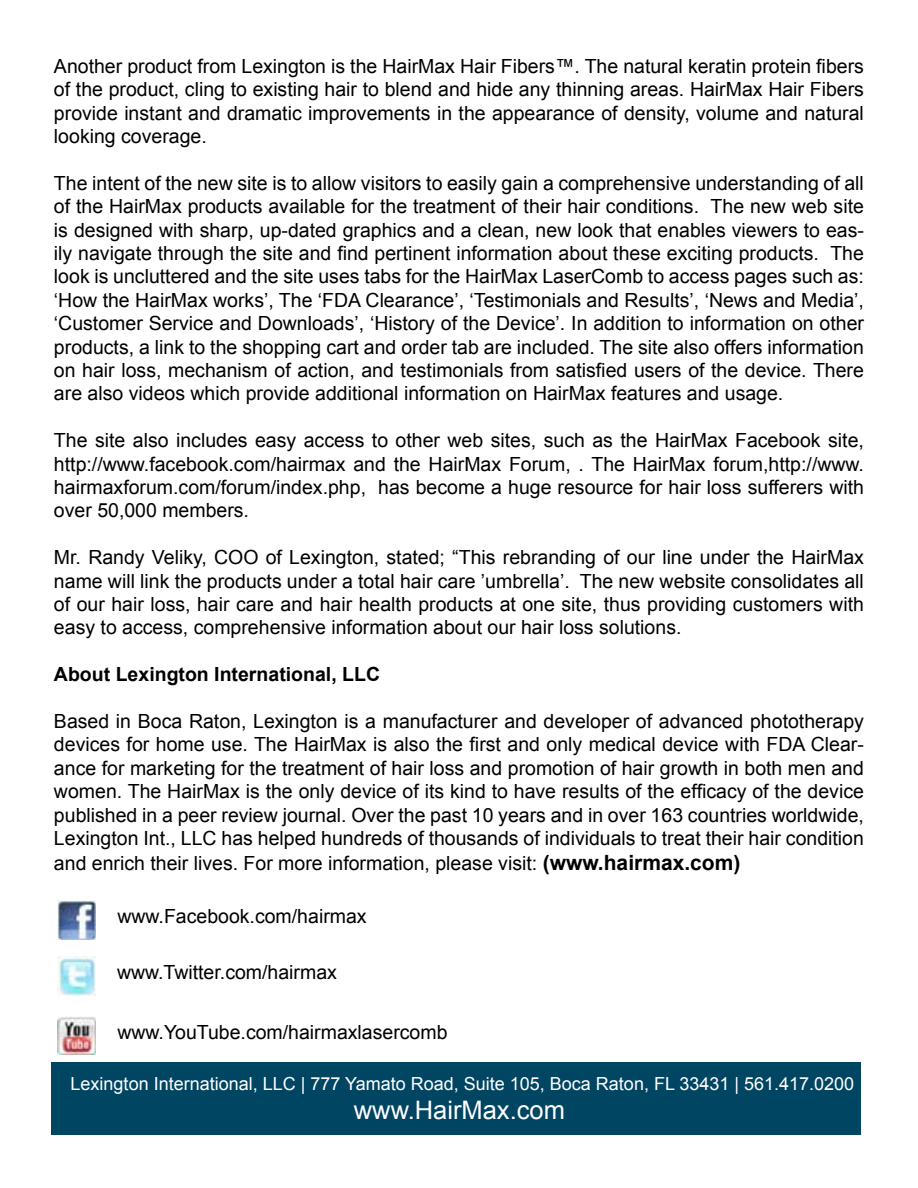
<style>
.page{position:relative;width:918px;height:1188px;background:#fff}
.page>*{position:absolute;margin:0;border:0;box-sizing:border-box;transform-origin:0 0}
.t1{font:25.5px "Arial";color:#fff}
.t2{font:19.5px/23.4px "Arial";color:#000;text-align:justify}
.t3{font:700 19.5px "Arial";color:#000}
.t4{font:18px "Arial";color:#fff}
.s1{font-weight:700;font-size:21px}
</style>
<div class="page">
<div style="left:51px;top:1063px;width:810px;height:72px;background:#004562"></div>
<img style="left:57px;top:901px;width:39px;height:38px">
<img style="left:57px;top:1017px;width:39px;height:38px">
<img style="left:57px;top:957px;width:38px;height:38px">
<p class="t2" style="left:54px;top:54px;width:811px">Another product from Lexington is the HairMax Hair Fibers™. The natural keratin protein fibers of the product, cling to existing hair to blend and hide any thinning areas. HairMax Hair Fibers provide instant and dramatic improvements in the appearance of density, volume and natural looking coverage.</p>
<p class="t2" style="left:54px;top:171px;width:812px">The intent of the new site is to allow visitors to easily gain a comprehensive understanding of all of the HairMax products available for the treatment of their hair conditions. The new web site is designed with sharp, up-dated graphics and a clean, new look that enables viewers to eas&shy;ily navigate through the site and find pertinent information about these exciting products. The look is uncluttered and the site uses tabs for the HairMax LaserComb to access pages such as: ‘How the HairMax works’, The ‘FDA Clearance’, ‘Testimonials and Results’, ‘News and Media’, ‘Customer Service and Downloads’, ‘History of the Device’. In addition to information on other products, a link to the shopping cart and order tab are included. The site also offers information on hair loss, mechanism of action, and testimonials from satisfied users of the device. There are also videos which provide additional information on HairMax features and usage.</p>
<p class="t2" style="left:54px;top:429px;width:812px">The site also includes easy access to other web sites, such as the HairMax Facebook site, http://www.facebook.com/hairmax and the HairMax Forum, . The HairMax forum,http://www. hairmaxforum.com/forum/index.php, has become a huge resource for hair loss sufferers with over 50,000 members.</p>
<p class="t2" style="left:54px;top:546px;width:811px">Mr. Randy Veliky, COO of Lexington, stated; “This rebranding of our line under the HairMax name will link the products under a total hair care ’umbrella’. The new website consolidates all of our hair loss, hair care and hair health products at one site, thus providing customers with easy to access, comprehensive information about our hair loss solutions.</p>
<p class="t3" style="left:54px;top:661px;width:328px">About Lexington International, LLC</p>
<p class="t2" style="left:54px;top:710px;width:811px">Based in Boca Raton, Lexington is a manufacturer and developer of advanced phototherapy devices for home use. The HairMax is also the first and only medical device with FDA Clear&shy;ance for marketing for the treatment of hair loss and promotion of hair growth in both men and women. The HairMax is the only device of its kind to have results of the efficacy of the device published in a peer review journal. Over the past 10 years and in over 163 countries worldwide, Lexington Int., LLC has helped hundreds of thousands of individuals to treat their hair condition</p>
<p class="t2" style="left:54px;top:852px;width:688px">and enrich their lives. For more information, please visit: <span class="s1">(www.hairmax.com)</span></p>
<p class="t2" style="left:117px;top:905px;width:251px">www.Facebook.com/hairmax</p>
<p class="t2" style="left:117px;top:961px;width:221px">www.Twitter.com/hairmax</p>
<p class="t2" style="left:117px;top:1020px;width:332px">www.YouTube.com/hairmaxlasercomb</p>
<p class="t4" style="left:71px;top:1071px;width:785px">Lexington International, LLC | 777 Yamato Road, Suite 105, Boca Raton, FL 33431 | 561.417.0200</p>
<h1 class="t1" style="left:354px;top:1093px;width:213px">www.HairMax.com</h1>
</div>
